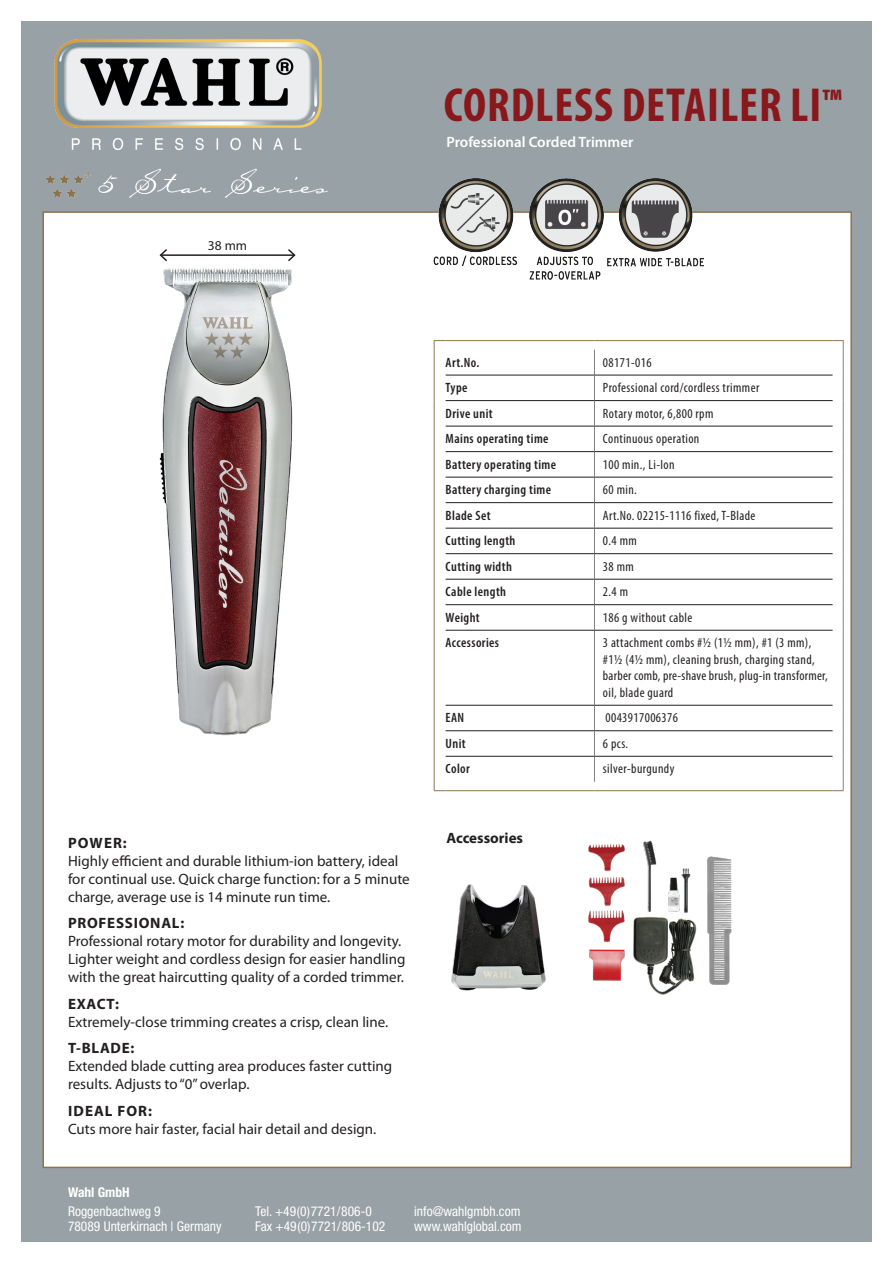
<style>
.page{position:relative;width:893px;height:1263px;background:#fff}
.page>*{position:absolute;margin:0;border:0;box-sizing:border-box;transform-origin:0 0}
.Head_32_bold_cond{font:700 condensed 48px "Myriad Pro";letter-spacing:.02em;color:#88181b}
.copy_10_12{font:15px/18px "Myriad Pro";color:#231f20}
.bold_10_12{font:700 15px "Myriad Pro";letter-spacing:.05em;color:#231f20}
.t1{font:600 15px "Myriad Pro";color:#fff}
._10_pt_gemischt{font:700 15px "Myriad Pro";color:#231f20}
.bold_10_12-2{font:700 15px "Myriad Pro";letter-spacing:.07em;color:#231f20}
.tabelle_einsprachig{font:condensed 13.5px/16.5px "Myriad Pro";letter-spacing:.03em;color:#231f20}
.tabelle_einsprachig-2{font:600 condensed 13.5px "Myriad Pro";letter-spacing:.03em;color:#231f20}
.copy_9_11{font:condensed 13.5px "Helvetica Neue LT Std";color:#fff}
.copy_9_11-2{font:700 condensed 13.5px "Helvetica Neue LT Std";color:#fff}
.copy_9_11-3{font:13.5px "Myriad Pro";color:#231f20}
.s1{font-size:37.5px}
</style>
<div class="page">
<div style="left:21px;top:21px;width:851px;height:1221px;background:#98a1a5"></div>
<div style="left:43px;top:211px;width:809px;height:957px;background:#fff;border:2px solid #90724b"></div>
<img style="left:159px;top:325px;width:134px;height:411px">
<img style="left:588px;top:840px;width:144px;height:155px">
<img style="left:451px;top:884px;width:95px;height:107px">
<img style="left:529px;top:178px;width:74px;height:102px">
<img style="left:434px;top:178px;width:83px;height:89px">
<img style="left:606px;top:178px;width:99px;height:89px">
<img style="left:42px;top:39px;width:346px;height:286px">
<hr style="left:161px;top:254px;width:133px;height:2px;background:#231f20">
<svg style="left:158px;top:247px;width:11px;height:16px"></svg>
<svg style="left:286px;top:247px;width:11px;height:16px"></svg>
<hr style="left:434px;top:630px;width:1px;height:75px;background:#90724b">
<svg style="left:594px;top:350px;width:1px;height:280px"></svg>
<hr style="left:594px;top:631px;width:1px;height:74px;background:#808285">
<svg style="left:594px;top:706px;width:1px;height:76px"></svg>
<hr style="left:843px;top:630px;width:1px;height:75px;background:#808285">
<hr style="left:446px;top:375px;width:148px;height:1px;background:#231f20">
<hr style="left:594px;top:375px;width:239px;height:1px;background:#231f20">
<hr style="left:446px;top:400px;width:148px;height:1px;background:#231f20">
<hr style="left:594px;top:400px;width:239px;height:1px;background:#231f20">
<hr style="left:446px;top:426px;width:148px;height:1px;background:#231f20">
<hr style="left:594px;top:426px;width:239px;height:1px;background:#231f20">
<hr style="left:446px;top:451px;width:148px;height:1px;background:#231f20">
<hr style="left:594px;top:451px;width:239px;height:1px;background:#231f20">
<hr style="left:446px;top:477px;width:148px;height:1px;background:#231f20">
<hr style="left:594px;top:477px;width:239px;height:1px;background:#231f20">
<hr style="left:446px;top:502px;width:148px;height:1px;background:#231f20">
<hr style="left:594px;top:502px;width:239px;height:1px;background:#231f20">
<hr style="left:446px;top:528px;width:148px;height:1px;background:#231f20">
<hr style="left:594px;top:528px;width:239px;height:1px;background:#231f20">
<hr style="left:446px;top:553px;width:148px;height:1px;background:#231f20">
<hr style="left:594px;top:553px;width:239px;height:1px;background:#231f20">
<hr style="left:446px;top:579px;width:148px;height:1px;background:#231f20">
<hr style="left:594px;top:579px;width:239px;height:1px;background:#231f20">
<hr style="left:446px;top:604px;width:148px;height:1px;background:#231f20">
<hr style="left:594px;top:604px;width:239px;height:1px;background:#231f20">
<hr style="left:446px;top:630px;width:148px;height:1px;background:#231f20">
<hr style="left:594px;top:630px;width:239px;height:1px;background:#231f20">
<hr style="left:446px;top:705px;width:148px;height:1px;background:#231f20">
<hr style="left:594px;top:705px;width:239px;height:1px;background:#231f20">
<hr style="left:446px;top:730px;width:148px;height:1px;background:#231f20">
<hr style="left:594px;top:730px;width:239px;height:1px;background:#231f20">
<hr style="left:446px;top:756px;width:148px;height:1px;background:#231f20">
<hr style="left:594px;top:756px;width:239px;height:1px;background:#231f20">
<svg style="left:434px;top:705px;width:12px;height:86px"></svg>
<hr style="left:446px;top:790px;width:148px;height:1px;background:#90724b">
<hr style="left:594px;top:790px;width:239px;height:1px;background:#90724b">
<svg style="left:833px;top:705px;width:11px;height:86px"></svg>
<svg style="left:434px;top:340px;width:12px;height:290px"></svg>
<hr style="left:446px;top:340px;width:148px;height:1px;background:#90724b">
<hr style="left:594px;top:340px;width:239px;height:1px;background:#90724b">
<svg style="left:833px;top:340px;width:11px;height:290px"></svg>
<p class="Head_32_bold_cond" style="left:444px;top:75px;width:400px">CORDLESS DETAILER LI<span class="s1">™</span></p>
<p class="copy_9_11-3" style="left:208px;top:238px;width:41px">38 mm</p>
<p class="t1" style="left:446px;top:133px;width:188px">Professional Corded Trimmer</p>
<p class="bold_10_12" style="left:68px;top:833px;width:60px">POWER:</p>
<p class="copy_10_12" style="left:68px;top:851px;width:343px">Highly efficient and durable lithium-ion battery, ideal for continual use. Quick charge function: for a 5 minute charge, average use is 14 minute run time.</p>
<p class="bold_10_12" style="left:68px;top:913px;width:118px">PROFESSIONAL:</p>
<p class="copy_10_12" style="left:68px;top:932px;width:339px">Professional rotary motor for durability and longevity.<br>Lighter weight and cordless design for easier handling with the great haircutting quality of a corded trimmer.</p>
<p class="bold_10_12" style="left:68px;top:994px;width:52px">EXACT:</p>
<p class="copy_10_12" style="left:68px;top:1012px;width:322px">Extremely-close trimming creates a crisp, clean line.</p>
<p class="bold_10_12" style="left:68px;top:1038px;width:68px">T-BLADE:</p>
<p class="copy_10_12" style="left:68px;top:1057px;width:326px">Extended blade cutting area produces faster cutting results. Adjusts to “0” overlap.</p>
<p class="bold_10_12-2" style="left:68px;top:1101px;width:85px">IDEAL FOR:</p>
<p class="copy_10_12" style="left:68px;top:1119px;width:310px">Cuts more hair faster, facial hair detail and design.</p>
<p class="tabelle_einsprachig-2" style="left:446px;top:354px;width:35px">Art.No.</p>
<p class="tabelle_einsprachig" style="left:603px;top:354px;width:50px">08171-016</p>
<p class="tabelle_einsprachig-2" style="left:446px;top:379px;width:23px">Type</p>
<p class="tabelle_einsprachig" style="left:603px;top:379px;width:158px">Professional cord/cordless trimmer</p>
<p class="tabelle_einsprachig-2" style="left:446px;top:405px;width:49px">Drive unit</p>
<p class="tabelle_einsprachig" style="left:603px;top:405px;width:112px">Rotary motor, 6,800 rpm</p>
<p class="tabelle_einsprachig-2" style="left:446px;top:430px;width:104px">Mains operating time</p>
<p class="tabelle_einsprachig" style="left:603px;top:430px;width:98px">Continuous operation</p>
<p class="tabelle_einsprachig-2" style="left:446px;top:456px;width:112px">Battery operating time</p>
<p class="tabelle_einsprachig" style="left:603px;top:456px;width:73px">100 min., Li-Ion</p>
<p class="tabelle_einsprachig-2" style="left:446px;top:481px;width:107px">Battery charging time</p>
<p class="tabelle_einsprachig" style="left:603px;top:481px;width:35px">60 min.</p>
<p class="tabelle_einsprachig-2" style="left:446px;top:507px;width:47px">Blade Set</p>
<p class="tabelle_einsprachig" style="left:603px;top:507px;width:154px">Art.No. 02215-1116 fixed, T-Blade</p>
<p class="tabelle_einsprachig-2" style="left:446px;top:532px;width:71px">Cutting length</p>
<p class="tabelle_einsprachig" style="left:603px;top:532px;width:35px">0.4 mm</p>
<p class="tabelle_einsprachig-2" style="left:446px;top:558px;width:68px">Cutting width</p>
<p class="tabelle_einsprachig" style="left:603px;top:558px;width:32px">38 mm</p>
<p class="tabelle_einsprachig-2" style="left:446px;top:583px;width:62px">Cable length</p>
<p class="tabelle_einsprachig" style="left:603px;top:583px;width:27px">2.4 m</p>
<p class="tabelle_einsprachig-2" style="left:446px;top:609px;width:36px">Weight</p>
<p class="tabelle_einsprachig" style="left:603px;top:609px;width:91px">186 g without cable</p>
<p class="tabelle_einsprachig-2" style="left:446px;top:634px;width:55px">Accessories</p>
<p class="tabelle_einsprachig" style="left:603px;top:634px;width:226px">3 attachment combs #½ (1½ mm), #1 (3 mm), #1½ (4½ mm), cleaning brush, charging stand, barber comb, pre-shave brush, plug-in transformer, oil, blade guard</p>
<p class="tabelle_einsprachig-2" style="left:446px;top:709px;width:20px">EAN</p>
<p class="tabelle_einsprachig" style="left:605px;top:709px;width:74px">0043917006376</p>
<p class="tabelle_einsprachig-2" style="left:446px;top:735px;width:22px">Unit</p>
<p class="tabelle_einsprachig" style="left:603px;top:735px;width:27px">6 pcs.</p>
<p class="tabelle_einsprachig-2" style="left:446px;top:760px;width:26px">Color</p>
<p class="tabelle_einsprachig" style="left:603px;top:760px;width:73px">silver-burgundy</p>
<p class="_10_pt_gemischt" style="left:446px;top:828px;width:78px">Accessories</p>
<p class="copy_9_11-2" style="left:68px;top:1184px;width:63px">Wahl GmbH</p>
<p class="copy_9_11" style="left:68px;top:1203px;width:94px">Roggenbachweg 9</p>
<p class="copy_9_11" style="left:68px;top:1218px;width:155px">78089 Unterkirnach | Germany</p>
<p class="copy_9_11" style="left:255px;top:1203px;width:118px">Tel. +49(0)7721/806-0</p>
<p class="copy_9_11" style="left:255px;top:1218px;width:132px">Fax +49(0)7721/806-102</p>
<p class="copy_9_11" style="left:414px;top:1203px;width:108px">info@wahlgmbh.com</p>
<p class="copy_9_11" style="left:414px;top:1218px;width:109px">www.wahlglobal.com</p>
</div>
